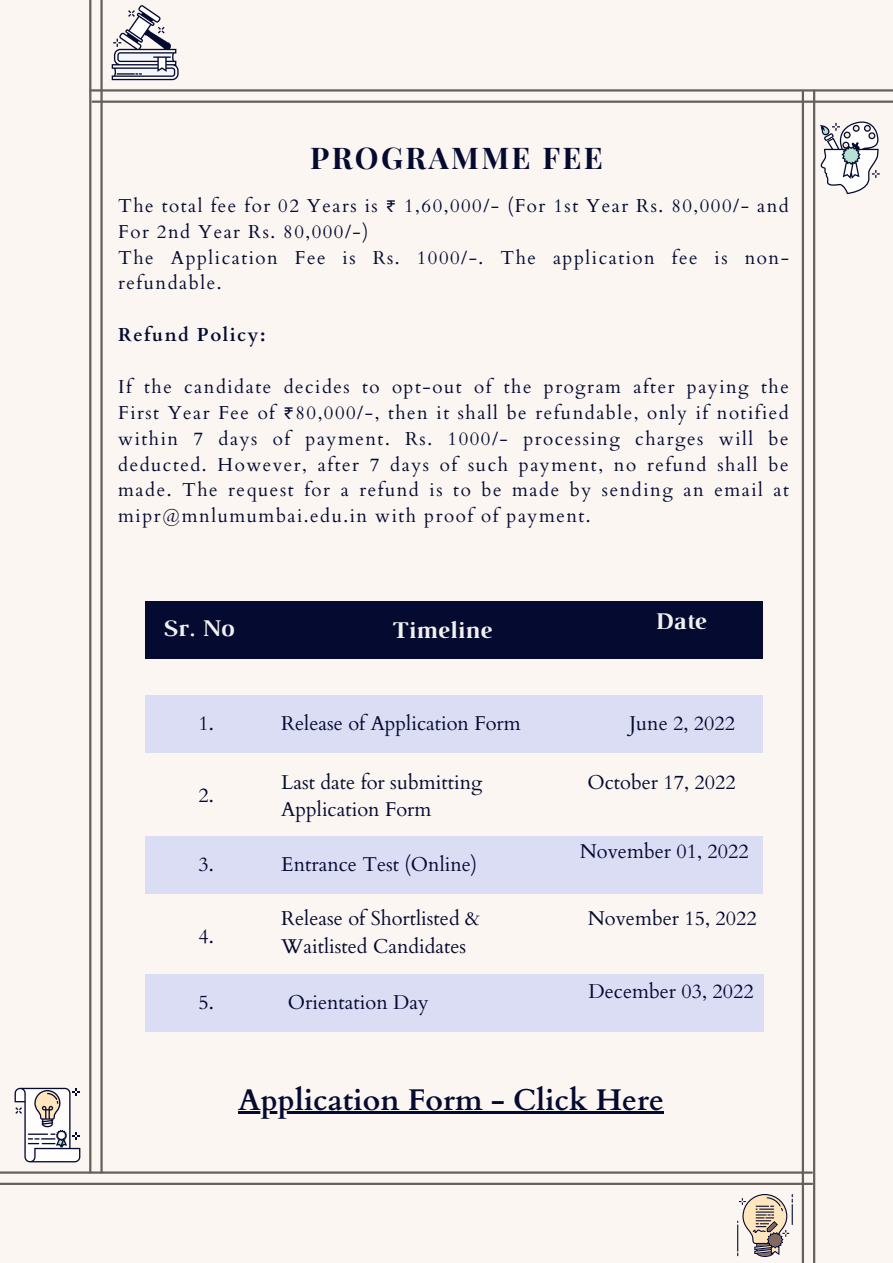
<style>
.page{position:relative;width:893px;height:1263px;background:#fbf6f2}
.page>*{position:absolute;margin:0;border:0;box-sizing:border-box;transform-origin:0 0}
.t1{font:700 30px "Cardo";color:#050a30}
.t2{font:700 30px "Playfair Display";letter-spacing:.08em;color:#050a30}
.t3{font:700 24.53px "Luthier";color:#f1f1f1}
.t4{font:20.02px/27.8px "Cardo";color:#050a30}
.t5{font:18.75px/25.9px "Cardo";letter-spacing:.08em;color:#050a30}
.t6{font:700 18.75px "Cardo";letter-spacing:.08em;color:#050a30}
.s1{font-family:"Noto Sans Gurmukhi"}
</style>
<div class="page">
<hr style="left:90px;top:89px;width:803px;height:3px;background:#66605c">
<hr style="left:89px;top:0;width:2px;height:1172px;background:#66605c">
<hr style="left:0;top:1171px;width:812px;height:3px;background:#66605c">
<hr style="left:802px;top:92px;width:2px;height:1171px;background:#66605c">
<hr style="left:100px;top:0;width:3px;height:1172px;background:#66605c">
<hr style="left:92px;top:101px;width:801px;height:2px;background:#66605c">
<hr style="left:813px;top:91px;width:2px;height:1172px;background:#66605c">
<hr style="left:0;top:1183px;width:812px;height:2px;background:#66605c">
<svg style="left:112px;top:5px;width:67px;height:75px"></svg>
<svg style="left:819px;top:121px;width:60px;height:73px"></svg>
<svg style="left:15px;top:1087px;width:65px;height:75px"></svg>
<svg style="left:737px;top:1194px;width:56px;height:63px"></svg>
<hr style="left:238px;top:1111px;width:426px;height:3px;background:#050a30">
<div style="left:145px;top:695px;width:617px;height:58px;background:#dbddf5"></div>
<div style="left:145px;top:601px;width:617px;height:57px;background:#050a30"></div>
<div style="left:145px;top:836px;width:617px;height:57px;background:#dbddf5"></div>
<div style="left:145px;top:974px;width:619px;height:57px;background:#dbddf5"></div>
<h1 class="t2" style="left:310px;top:137px;width:294px">PROGRAMME FEE</h1>
<p class="t5" style="left:118px;top:193px;width:672px">The total fee for 02 Years is <span class="s1">₹</span> 1,60,000/- (For 1st Year Rs. 80,000/- and For 2nd Year Rs. 80,000/-)<br>The Application Fee is Rs. 1000/-. The application fee is non&shy;refundable.</p>
<p class="t6" style="left:118px;top:323px;width:149px">Refund Policy:</p>
<p class="t5" style="left:118px;top:374px;width:672px;text-align:justify">If the candidate decides to opt-out of the program after paying the First Year Fee of <span class="s1">₹</span>80,000/-, then it shall be refundable, only if notified within 7 days of payment. Rs. 1000/- processing charges will be deducted. However, after 7 days of such payment, no refund shall be made. The request for a refund is to be made by sending an email at mipr@mnlumumbai.edu.in with proof of payment.</p>
<h2 class="t3" style="left:162px;top:619px;width:73px">Sr. No</h2>
<p class="t4" style="left:198px;top:710px;width:17px">1.</p>
<p class="t4" style="left:198px;top:782px;width:17px">2.</p>
<p class="t4" style="left:198px;top:850px;width:17px">3.</p>
<p class="t4" style="left:198px;top:923px;width:17px">4.</p>
<p class="t4" style="left:198px;top:989px;width:17px">5.</p>
<h2 class="t3" style="left:391px;top:621px;width:102px">Timeline</h2>
<p class="t4" style="left:281px;top:709px;width:241px">Release of Application Form</p>
<p class="t4" style="left:281px;top:768px;width:202px">Last date for submitting<br>Application Form</p>
<p class="t4" style="left:281px;top:850px;width:197px">Entrance Test (Online)</p>
<p class="t4" style="left:281px;top:905px;width:200px">Release of Shortlisted &amp;<br>Waitlisted Candidates</p>
<p class="t4" style="left:288px;top:989px;width:142px">Orientation Day</p>
<h2 class="t3" style="left:655px;top:612px;width:52px">Date</h2>
<p class="t4" style="left:629px;top:710px;width:107px">June 2, 2022</p>
<p class="t4" style="left:587px;top:768px;width:150px">October 17, 2022</p>
<p class="t4" style="left:580px;top:838px;width:170px">November 01, 2022</p>
<p class="t4" style="left:588px;top:905px;width:170px">November 15, 2022</p>
<p class="t4" style="left:588px;top:978px;width:167px">December 03, 2022</p>
<h1 class="t1" style="left:238px;top:1080px;width:427px">Application Form - Click Here</h1>
</div>
